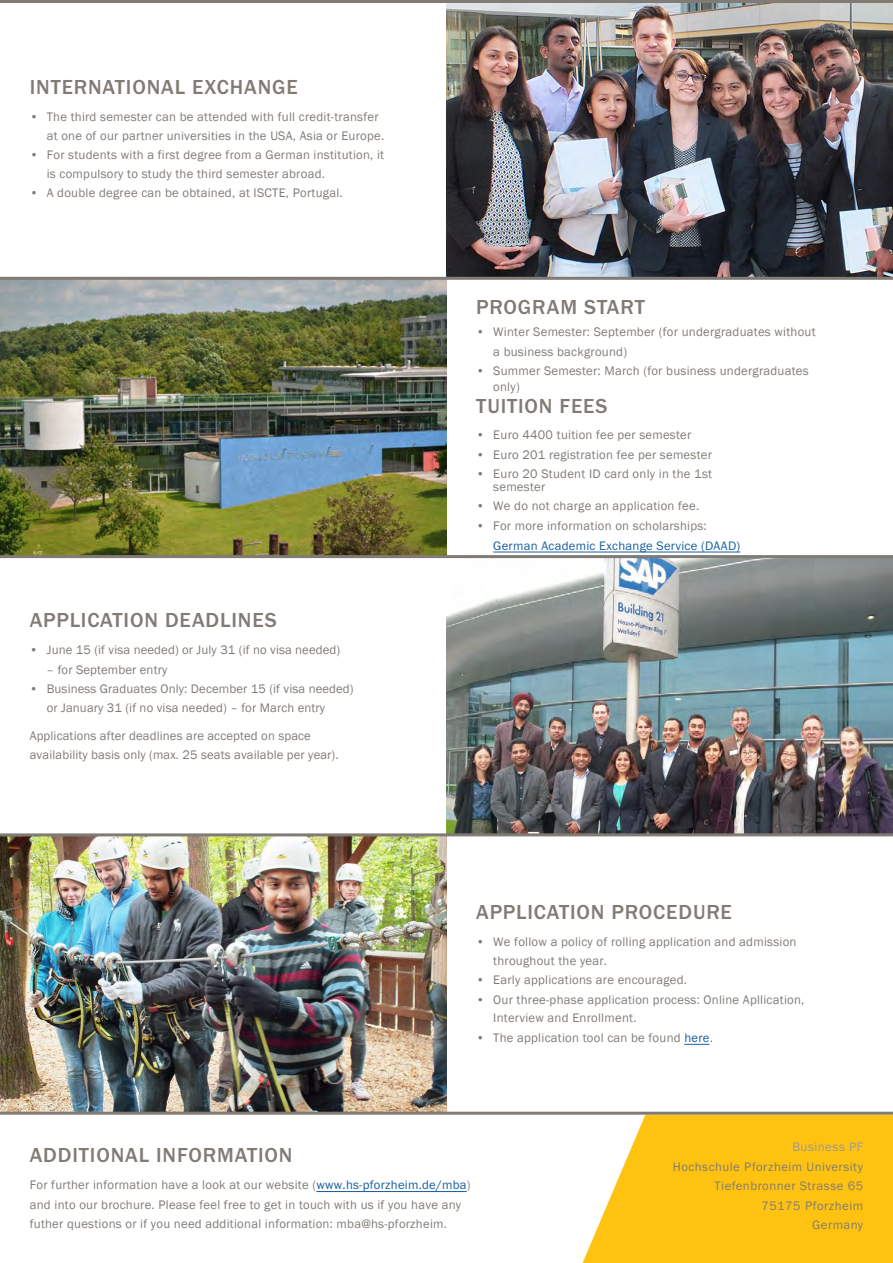
<style>
.page{position:relative;width:893px;height:1263px;background:#fff}
.page>*{position:absolute;margin:0;border:0;box-sizing:border-box;transform-origin:0 0}
.t1{font:500 21px "Franklin Gothic URW";letter-spacing:.04em;color:#817b75}
.t2{font:12.75px/18.6px "Franklin Gothic";letter-spacing:.02em;color:#817b75}
.t3{font:12.75px/19.5px "Franklin Gothic URW Boo";letter-spacing:.04em;color:#817b75;text-align:right}
.t4{font:12.75px "Franklin Gothic URW Boo";letter-spacing:.02em;color:#175d9e}
.t5{font:12.75px "Franklin Gothic URW Boo";letter-spacing:.04em;color:#9d9995}
.s1{font-family:"Franklin Gothic URW Boo"}
.s2{font-family:"Franklin Gothic URW Boo";color:#175d9e}
</style>
<div class="page">
<img style="left:446px;top:3px;width:447px;height:274px">
<img style="left:446px;top:558px;width:447px;height:275px">
<svg style="left:583px;top:1115px;width:310px;height:148px;background:#fec827"></svg>
<img style="left:0;top:280px;width:446px;height:275px">
<img style="left:0;top:836px;width:446px;height:276px">
<hr style="left:0;top:277px;width:893px;height:3px;background:#817b75">
<hr style="left:0;top:0;width:893px;height:3px;background:#817b75">
<hr style="left:0;top:555px;width:893px;height:3px;background:#817b75">
<hr style="left:0;top:833px;width:893px;height:3px;background:#817b75">
<hr style="left:0;top:1112px;width:893px;height:3px;background:#817b75">
<hr style="left:493px;top:552px;width:247px;height:1px;background:#175d9e">
<svg style="left:684px;top:1044px;width:25px;height:1px"></svg>
<hr style="left:316px;top:1191px;width:151px;height:1px;background:#175d9e">
<h1 class="t1" style="left:30px;top:74px;width:270px">INTERNATIONAL EXCHANGE</h1>
<p class="t2" style="left:47px;top:108px;width:339px;text-indent:-17px"><span class="s1">•</span> The third semester can be attended with full credit-transfer at one of our partner universities in the USA, Asia or Europe.</p>
<p class="t2" style="left:47px;top:146px;width:339px;text-indent:-17px"><span class="s1">•</span> For students with a first degree from a German institution, it is compulsory to study the third semester abroad.</p>
<p class="t2" style="left:30px;top:184px;width:314px"><span class="s1">•</span> A double degree can be obtained, at ISCTE, Portugal.</p>
<h1 class="t1" style="left:30px;top:607px;width:248px">APPLICATION DEADLINES</h1>
<p class="t2" style="left:30px;top:641px;width:312px"><span class="s1">•</span> June 15 (if visa needed) or July 31 (if no visa needed)</p>
<p class="t2" style="left:47px;top:660px;width:122px"><span class="s1">–</span> for September entry</p>
<p class="t2" style="left:47px;top:680px;width:308px;text-indent:-17px"><span class="s1">•</span> Business Graduates Only: December 15 (if visa needed) or January 31 (if no visa needed) – for March entry</p>
<p class="t2" style="left:30px;top:726px;width:310px;line-height:19.5px">Applications after deadlines are accepted on space availability basis only (max. 25 seats available per year).</p>
<h1 class="t1" style="left:476px;top:294px;width:170px">PROGRAM START</h1>
<p class="t2" style="left:493px;top:323px;width:324px;line-height:19.5px;text-indent:-17px"><span class="s1">•</span> Winter Semester: September (for undergraduates without a business background)</p>
<p class="t2" style="left:493px;top:364px;width:317px;line-height:15.3px;text-indent:-17px"><span class="s1">•</span> Summer Semester: March (for business undergraduates only)</p>
<h1 class="t1" style="left:476px;top:393px;width:133px">TUITION FEES</h1>
<p class="t2" style="left:476px;top:426px;width:217px"><span class="s1">•</span> Euro 4400 tuition fee per semester</p>
<p class="t2" style="left:476px;top:445px;width:237px"><span class="s1">•</span> Euro 201 registration fee per semester</p>
<p class="t2" style="left:493px;top:468px;width:220px;line-height:12.9px;text-indent:-17px"><span class="s1">•</span> Euro 20 Student ID card only in the 1st semester</p>
<p class="t2" style="left:476px;top:497px;width:224px"><span class="s1">•</span> We do not charge an application fee.</p>
<p class="t2" style="left:476px;top:517px;width:232px"><span class="s1">•</span> For more information on scholarships:</p>
<p class="t4" style="left:493px;top:537px;width:249px">German Academic Exchange Service (DAAD)</p>
<h1 class="t1" style="left:476px;top:899px;width:257px">APPLICATION PROCEDURE</h1>
<p class="t2" style="left:493px;top:933px;width:305px;text-indent:-17px"><span class="s1">•</span> We follow a policy of rolling application and admission throughout the year.</p>
<p class="t2" style="left:476px;top:971px;width:212px"><span class="s1">•</span> Early applications are encouraged.</p>
<p class="t2" style="left:493px;top:990px;width:313px;text-indent:-17px"><span class="s1">•</span> Our three-phase application process: Online Apllication,<br>Interview and Enrollment.</p>
<p class="t2" style="left:476px;top:1028px;width:238px"><span class="s1">•</span> The application tool can be found <span class="s2">here</span><span class="s1">.</span></p>
<h1 class="t1" style="left:30px;top:1142px;width:264px">ADDITIONAL INFORMATION</h1>
<p class="t2" style="left:30px;top:1175px;width:442px;line-height:19.5px">For further information have a look at our website <span class="s1">(</span><span class="s2">www.hs-pforzheim.de/mba</span><span class="s1">) </span>and into our brochure. Please feel free to get in touch with us if you have any futher questions or if you need additional information<span class="s1">: mba@hs-pforzheim.</span></p>
<p class="t5" style="left:792px;top:1139px;width:72px">Business PF</p>
<p class="t3" style="left:673px;top:1157px;width:192px">Hochschule Pforzheim University<br>Tiefenbronner Strasse 65<br>75175 Pforzheim<br>Germany</p>
</div>
